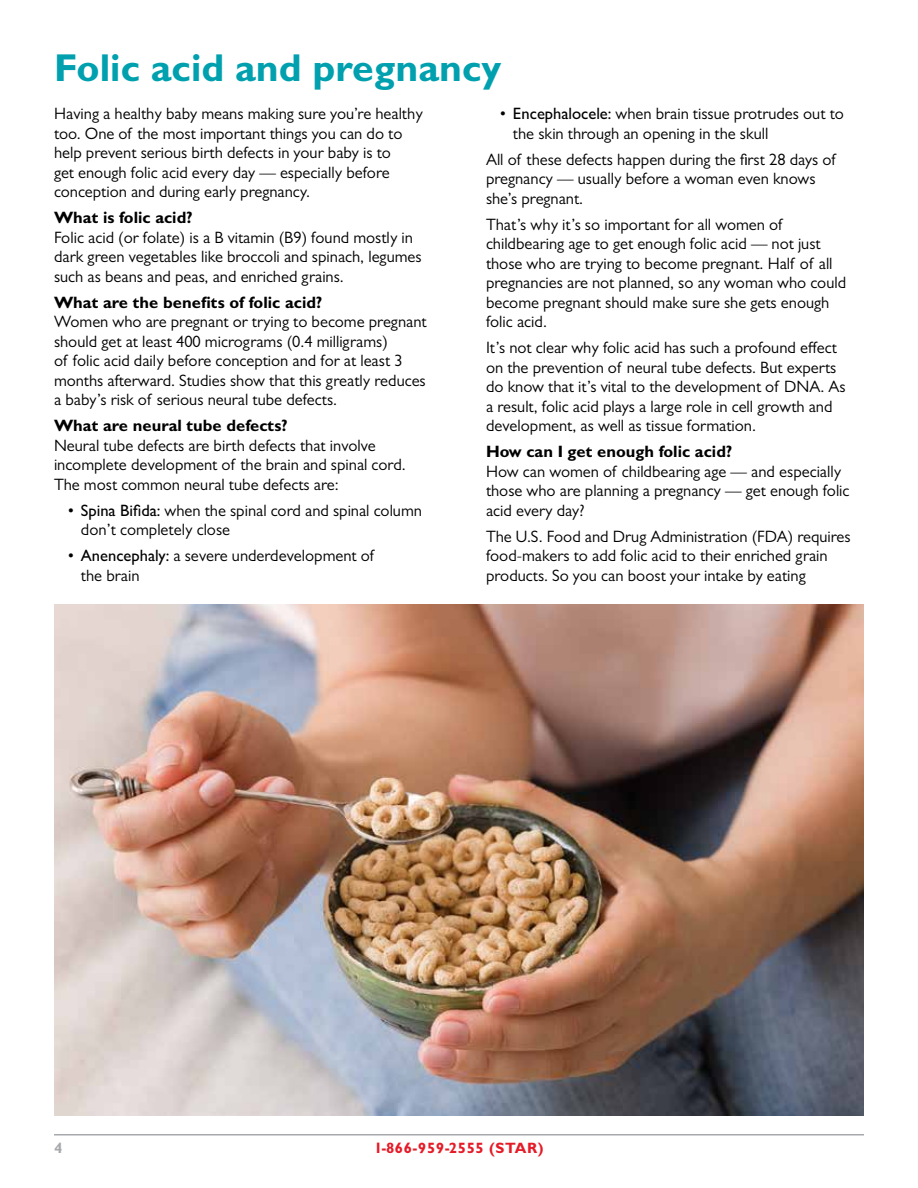
<style>
.page{position:relative;width:918px;height:1188px;background:#fff}
.page>*{position:absolute;margin:0;border:0;box-sizing:border-box;transform-origin:0 0}
.t1{font:700 39px "Gill Sans MT Std";color:#00a0af}
.t2{font:16.5px/19.5px "Gill Sans MT Std";color:#000}
.t3{font:700 16.5px "Gill Sans MT Std";color:#000}
.t4{font:700 15px "Gill Sans MT Std";letter-spacing:.04em;color:#e51b27}
.t5{font:700 15px "Gill Sans MT Std";color:#a7a9ac}
.s1{font-weight:500}
</style>
<div class="page">
<hr style="left:54px;top:1134px;width:810px;height:2px;background:#a7a9ac">
<img style="left:54px;top:604px;width:810px;height:511px">
<h1 class="t1" style="left:54px;top:43px;width:449px">Folic acid and pregnancy</h1>
<p class="t2" style="left:54px;top:104px;width:370px">Having a healthy baby means making sure you’re healthy too. One of the most important things you can do to help prevent serious birth defects in your baby is to<br>get enough folic acid every day — especially before conception and during early pregnancy.</p>
<p class="t3" style="left:54px;top:208px;width:140px">What is folic acid?</p>
<p class="t2" style="left:54px;top:227px;width:369px">Folic acid (or folate) is a B vitamin (B9) found mostly in dark green vegetables like broccoli and spinach, legumes such as beans and peas, and enriched grains.</p>
<p class="t3" style="left:54px;top:292px;width:270px">What are the benefits of folic acid?</p>
<p class="t2" style="left:54px;top:312px;width:374px">Women who are pregnant or trying to become pregnant should get at least 400 micrograms (0.4 milligrams)<br>of folic acid daily before conception and for at least 3 months afterward. Studies show that this greatly reduces a baby’s risk of serious neural tube defects.</p>
<p class="t3" style="left:54px;top:416px;width:235px">What are neural tube defects?</p>
<p class="t2" style="left:54px;top:435px;width:353px">Neural tube defects are birth defects that involve incomplete development of the brain and spinal cord.<br>The most common neural tube defects are:</p>
<p class="t2" style="left:81px;top:500px;width:342px;text-indent:-13px">• <span class="s1">Spina Bifida:</span> when the spinal cord and spinal column don’t completely close</p>
<p class="t2" style="left:81px;top:546px;width:294px;text-indent:-13px">• <span class="s1">Anencephaly:</span> a severe underdevelopment of the brain</p>
<p class="t2" style="left:513px;top:104px;width:332px;text-indent:-13px">• <span class="s1">Encephalocele:</span> when brain tissue protrudes out to the skin through an opening in the skull</p>
<p class="t2" style="left:486px;top:149px;width:351px">All of these defects happen during the first 28 days of pregnancy — usually before a woman even knows she’s pregnant.</p>
<p class="t2" style="left:486px;top:214px;width:362px">That’s why it’s so important for all women of childbearing age to get enough folic acid — not just those who are trying to become pregnant. Half of all pregnancies are not planned, so any woman who could become pregnant should make sure she gets enough folic acid.</p>
<p class="t2" style="left:486px;top:338px;width:361px">It’s not clear why folic acid has such a profound effect on the prevention of neural tube defects. But experts do know that it’s vital to the development of DNA. As a result, folic acid plays a large role in cell growth and development, as well as tissue formation.</p>
<p class="t3" style="left:486px;top:441px;width:248px">How can I get enough folic acid?</p>
<p class="t2" style="left:486px;top:461px;width:365px">How can women of childbearing age — and especially those who are planning a pregnancy — get enough folic acid every day?</p>
<p class="t2" style="left:486px;top:526px;width:366px">The U.S. Food and Drug Administration (FDA) requires food-makers to add folic acid to their enriched grain products. So you can boost your intake by eating</p>
<p class="t5" style="left:54px;top:1139px;width:10px">4</p>
<p class="t4" style="left:374px;top:1139px;width:171px">1-866-959-2555 (STAR)</p>
</div>
